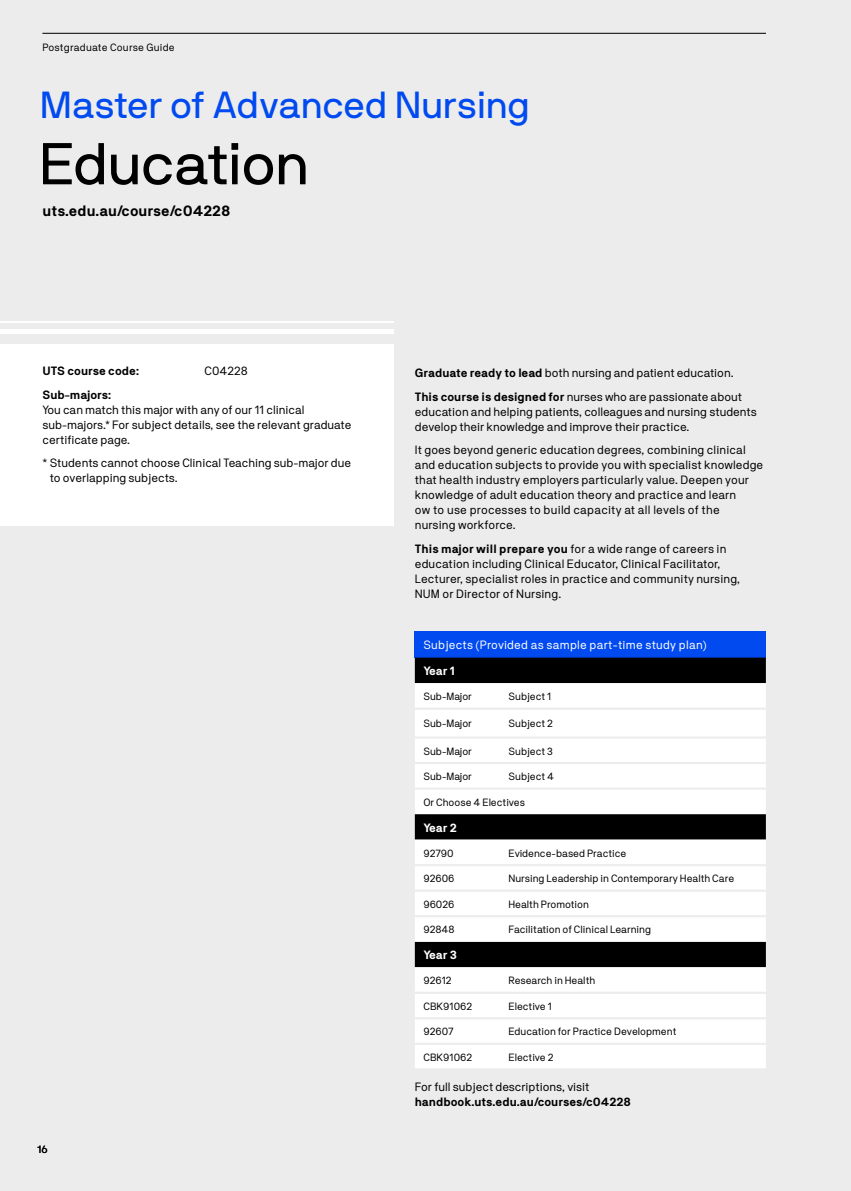
<style>
.page{position:relative;width:851px;height:1191px;background:#fff}
.page>*{position:absolute;margin:0;border:0;box-sizing:border-box;transform-origin:0 0}
.t1{font:58.5px "NB International Pro";letter-spacing:-.015em;color:#000}
.t2{font:37.5px "NB International Pro";letter-spacing:-.005em;color:#004af0}
.t3{font:700 15px "NB Akademie Std";color:#000}
.t4{font:12px/15px "NB Akademie Std";color:#000}
.t5{font:700 12px "NB Akademie Std";color:#000}
.t6{font:12px "NB Akademie Std";letter-spacing:.02em;color:#fff}
.t7{font:700 12px "NB Akademie Std";letter-spacing:-.01em;color:#fff}
.t8{font:10.5px "NB Akademie Std";color:#000}
.t9{font:10.5px "NB Akademie Std";letter-spacing:.02em;color:#000}
.t10{font:10.5px "NB International Pro";color:#000}
.s1{font-weight:700}
</style>
<div class="page">
<div style="left:0;top:0;width:850px;height:1191px;background:#ececec"></div>
<div style="left:0;top:344px;width:393px;height:182px;background:#fff"></div>
<hr style="left:0;top:329px;width:393px;height:4px;background:#fff">
<hr style="left:0;top:321px;width:393px;height:1px;background:#fff">
<div style="left:415px;top:631px;width:350px;height:26px;background:#004af0"></div>
<div style="left:415px;top:657px;width:350px;height:26px;background:#000"></div>
<svg style="left:415px;top:684px;width:350px;height:384px;background:#dbdbdb"></svg>
<hr style="left:415px;top:707px;width:85px;height:2px;background:#ececec">
<hr style="left:500px;top:707px;width:265px;height:2px;background:#ececec">
<hr style="left:415px;top:736px;width:85px;height:2px;background:#ececec">
<hr style="left:500px;top:736px;width:265px;height:2px;background:#ececec">
<hr style="left:415px;top:762px;width:85px;height:2px;background:#ececec">
<hr style="left:500px;top:762px;width:265px;height:2px;background:#ececec">
<hr style="left:415px;top:864px;width:85px;height:2px;background:#ececec">
<hr style="left:500px;top:864px;width:265px;height:2px;background:#ececec">
<hr style="left:415px;top:889px;width:85px;height:2px;background:#ececec">
<hr style="left:500px;top:889px;width:265px;height:2px;background:#ececec">
<hr style="left:415px;top:915px;width:85px;height:2px;background:#ececec">
<hr style="left:500px;top:915px;width:265px;height:2px;background:#ececec">
<hr style="left:415px;top:991px;width:85px;height:2px;background:#ececec">
<hr style="left:500px;top:991px;width:265px;height:2px;background:#ececec">
<hr style="left:415px;top:1017px;width:85px;height:2px;background:#ececec">
<hr style="left:500px;top:1017px;width:265px;height:2px;background:#ececec">
<hr style="left:415px;top:1042px;width:85px;height:2px;background:#ececec">
<hr style="left:500px;top:1042px;width:265px;height:2px;background:#ececec">
<hr style="left:415px;top:787px;width:85px;height:2px;background:#ececec">
<hr style="left:500px;top:787px;width:265px;height:2px;background:#ececec">
<hr style="left:42px;top:33px;width:723px;height:1px;background:#000">
<p class="t9" style="left:42px;top:41px;width:134px">Postgraduate Course Guide</p>
<h2 class="t2" style="left:40px;top:84px;width:490px">Master of Advanced Nursing</h2>
<h1 class="t1" style="left:39px;top:131px;width:271px">Education</h1>
<p class="t3" style="left:43px;top:202px;width:189px">uts.edu.au/course/c04228</p>
<p class="t5" style="left:43px;top:364px;width:98px">UTS course code:</p>
<p class="t4" style="left:205px;top:363px;width:45px">C04228</p>
<p class="t5" style="left:43px;top:387px;width:70px">Sub-majors:</p>
<p class="t4" style="left:43px;top:402px;width:310px">You can match this major with any of our 11 clinical sub-majors.* For subject details, see the relevant graduate certificate page.</p>
<p class="t4" style="left:50px;top:455px;width:303px;text-indent:-7px">* Students cannot choose Clinical Teaching sub-major due to overlapping subjects.</p>
<p class="t10" style="left:37px;top:1143px;width:12px">16</p>
<p class="t4" style="left:415px;top:361px;width:329px;line-height:23.5px"><span class="s1">Graduate ready to lead</span> both nursing and patient education.<br><span class="s1">This course is designed for</span> nurses who are passionate about</p>
<p class="t4" style="left:415px;top:404px;width:343px">education and helping patients, colleagues and nursing students develop their knowledge and improve their practice.</p>
<p class="t4" style="left:415px;top:442px;width:350px">It goes beyond generic education degrees, combining clinical and education subjects to provide you with specialist knowledge that health industry employers particularly value. Deepen your knowledge of adult education theory and practice and learn<br>ow to use processes to build capacity at all levels of the nursing workforce.</p>
<p class="t4" style="left:415px;top:541px;width:327px"><span class="s1">This major will prepare you</span> for a wide range of careers in education including Clinical Educator, Clinical Facilitator, Lecturer, specialist roles in practice and community nursing, NUM or Director of Nursing.</p>
<p class="t6" style="left:423px;top:638px;width:285px">Subjects (Provided as sample part-time study plan)</p>
<p class="t7" style="left:423px;top:664px;width:33px">Year 1</p>
<p class="t8" style="left:423px;top:690px;width:50px">Sub-Major</p>
<p class="t8" style="left:508px;top:690px;width:44px">Subject 1</p>
<p class="t8" style="left:423px;top:717px;width:50px">Sub-Major</p>
<p class="t8" style="left:508px;top:717px;width:46px">Subject 2</p>
<p class="t8" style="left:423px;top:744px;width:50px">Sub-Major</p>
<p class="t8" style="left:508px;top:744px;width:46px">Subject 3</p>
<p class="t8" style="left:423px;top:770px;width:50px">Sub-Major</p>
<p class="t8" style="left:508px;top:770px;width:47px">Subject 4</p>
<p class="t8" style="left:423px;top:795px;width:103px">Or Choose 4 Electives</p>
<p class="t7" style="left:423px;top:820px;width:35px">Year 2</p>
<p class="t8" style="left:423px;top:846px;width:32px">92790</p>
<p class="t8" style="left:508px;top:846px;width:119px">Evidence-based Practice</p>
<p class="t8" style="left:423px;top:872px;width:33px">92606</p>
<p class="t8" style="left:508px;top:872px;width:227px">Nursing Leadership in Contemporary Health Care</p>
<p class="t8" style="left:423px;top:897px;width:33px">96026</p>
<p class="t8" style="left:508px;top:897px;width:82px">Health Promotion</p>
<p class="t8" style="left:423px;top:923px;width:33px">92848</p>
<p class="t8" style="left:508px;top:923px;width:144px">Facilitation of Clinical Learning</p>
<p class="t7" style="left:423px;top:948px;width:35px">Year 3</p>
<p class="t8" style="left:423px;top:974px;width:30px">92612</p>
<p class="t8" style="left:508px;top:974px;width:88px">Research in Health</p>
<p class="t8" style="left:423px;top:999px;width:50px">CBK91062</p>
<p class="t8" style="left:508px;top:999px;width:45px">Elective 1</p>
<p class="t8" style="left:423px;top:1025px;width:32px">92607</p>
<p class="t8" style="left:508px;top:1025px;width:169px">Education for Practice Development</p>
<p class="t8" style="left:423px;top:1050px;width:50px">CBK91062</p>
<p class="t8" style="left:508px;top:1050px;width:47px">Elective 2</p>
<p class="t4" style="left:415px;top:1079px;width:176px">For full subject descriptions, visit</p>
<p class="t5" style="left:415px;top:1094px;width:218px">handbook.uts.edu.au/courses/c04228</p>
</div>
